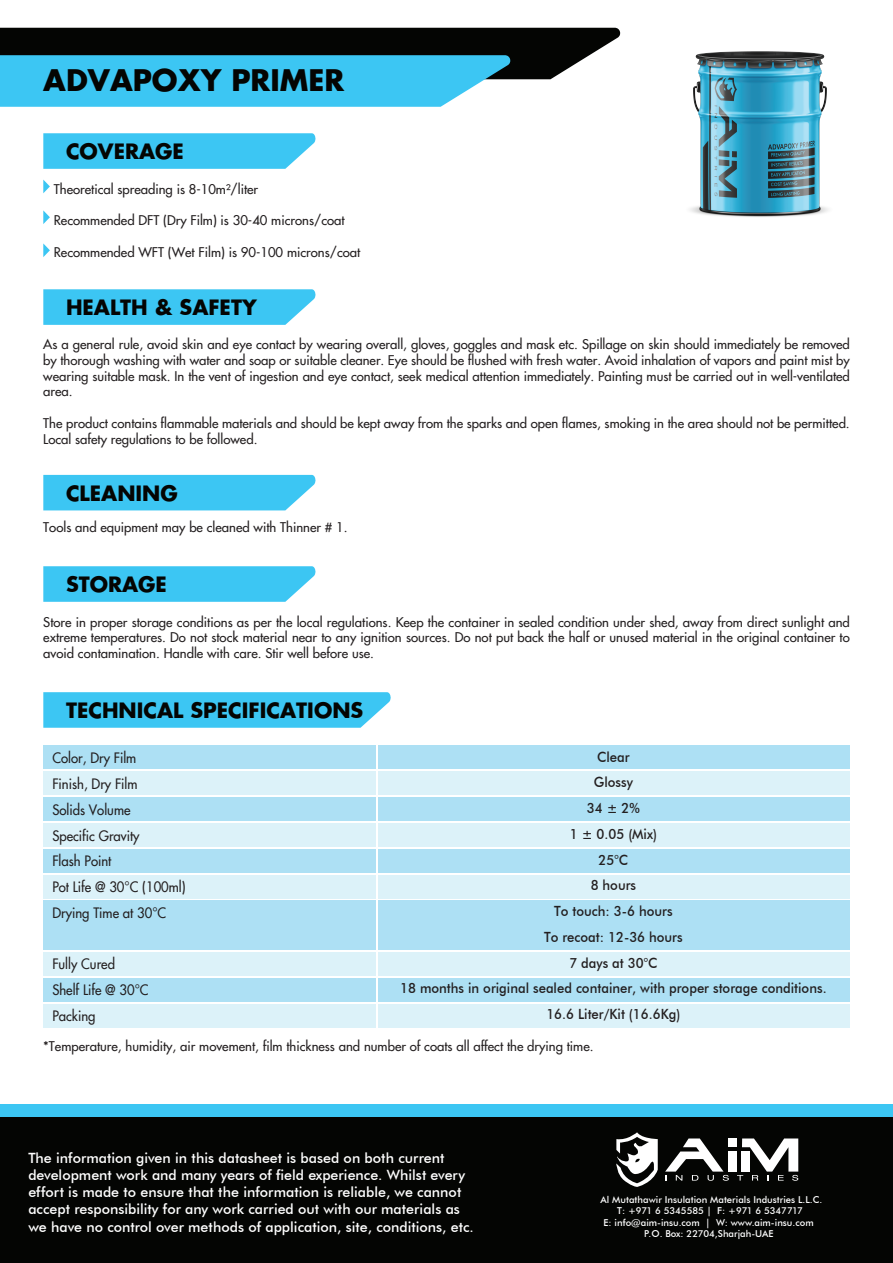
<style>
.page{position:relative;width:893px;height:1263px;background:#fff}
.page>*{position:absolute;margin:0;border:0;box-sizing:border-box;transform-origin:0 0}
.t1{font:700 29.1px "Futura";color:#040503}
.t2{font:700 20.7px "Futura";color:#040503}
.t3{font:500 14.25px/17.1px "Futura BT";color:#fff}
.t4{font:500 14.1px/25.8px "Futura BT";color:#231f20;text-align:center;scale:.93 1}
.t5{font:500 14.1px/25.8px "Futura";color:#231f20;scale:.93 1}
.t6{font:500 13.2px/15.8px "Futura";color:#231f20;text-align:justify}
.t7{font:500 9.45px "Futura BT";color:#fff}
</style>
<div class="page">
<div style="left:43px;top:771px;width:807px;height:24px;background:#dcf2f9"></div>
<div style="left:43px;top:745px;width:807px;height:24px;background:#ade0f4"></div>
<div style="left:43px;top:797px;width:807px;height:23px;background:#ade0f4"></div>
<div style="left:43px;top:823px;width:807px;height:23px;background:#dcf2f9"></div>
<div style="left:43px;top:849px;width:807px;height:23px;background:#ade0f4"></div>
<div style="left:43px;top:875px;width:807px;height:23px;background:#dcf2f9"></div>
<div style="left:43px;top:901px;width:807px;height:49px;background:#ade0f4"></div>
<div style="left:43px;top:952px;width:807px;height:24px;background:#dcf2f9"></div>
<div style="left:43px;top:978px;width:807px;height:24px;background:#ade0f4"></div>
<div style="left:43px;top:1004px;width:807px;height:24px;background:#dcf2f9"></div>
<svg style="left:43px;top:133px;width:273px;height:36px;background:#47c9f3"></svg>
<div style="left:0;top:1104px;width:893px;height:145px;background:#3cc6f3"></div>
<div style="left:0;top:1117px;width:893px;height:146px;background:#040503"></div>
<div style="left:728px;top:1138px;width:9px;height:9px;background:#fff"></div>
<div style="left:728px;top:1151px;width:9px;height:20px;background:#fff"></div>
<svg style="left:665px;top:1138px;width:64px;height:43px"></svg>
<svg style="left:737px;top:1138px;width:61px;height:43px"></svg>
<svg style="left:616px;top:1132px;width:42px;height:55px"></svg>
<svg style="left:43px;top:289px;width:273px;height:36px;background:#47c9f3"></svg>
<div style="left:43px;top:475px;width:273px;height:35px;background:#3cc6f3"></div>
<svg style="left:43px;top:566px;width:273px;height:36px;background:#47c9f3"></svg>
<svg style="left:43px;top:692px;width:348px;height:36px;background:#45c8f3"></svg>
<hr style="left:376px;top:745px;width:2px;height:287px;background:#fff">
<svg style="left:0;top:28px;width:621px;height:79px;background:#3e859b"></svg>
<img style="left:690px;top:51px;width:138px;height:166px">
<svg style="left:43px;top:180px;width:7px;height:13px"></svg>
<svg style="left:43px;top:210px;width:7px;height:14px"></svg>
<svg style="left:43px;top:243px;width:7px;height:14px"></svg>
<h1 class="t1" style="left:43px;top:60px;width:302px">ADVAPOXY PRIMER</h1>
<h2 class="t2" style="left:66px;top:137px;width:119px">COVERAGE</h2>
<p class="t6" style="left:54px;top:181px;width:206px">Theoretical spreading is 8-10m²/liter</p>
<p class="t6" style="left:54px;top:212px;width:292px">Recommended DFT (Dry Film) is 30-40 microns/coat</p>
<p class="t6" style="left:54px;top:244px;width:308px">Recommended WFT (Wet Film) is 90-100 microns/coat</p>
<h2 class="t2" style="left:66px;top:293px;width:192px">HEALTH &amp; SAFETY</h2>
<p class="t6" style="left:43px;top:336px;width:808px">As a general rule, avoid skin and eye contact by wearing overall, gloves, goggles and mask etc. Spillage on skin should immediately be removed by thorough washing with water and soap or suitable cleaner. Eye should be flushed with fresh water. Avoid inhalation of vapors and paint mist by wearing suitable mask. In the vent of ingestion and eye contact, seek medical attention immediately. Painting must be carried out in well-ventilated area.</p>
<p class="t6" style="left:43px;top:415px;width:808px">The product contains flammable materials and should be kept away from the sparks and open flames, smoking in the area should not be permitted.<br>Local safety regulations to be followed.</p>
<h2 class="t2" style="left:66px;top:479px;width:113px">CLEANING</h2>
<p class="t6" style="left:43px;top:520px;width:306px">Tools and equipment may be cleaned with Thinner # 1.</p>
<h2 class="t2" style="left:66px;top:570px;width:102px">STORAGE</h2>
<p class="t6" style="left:43px;top:614px;width:808px">Store in proper storage conditions as per the local regulations. Keep the container in sealed condition under shed, away from direct sunlight and extreme temperatures. Do not stock material near to any ignition sources. Do not put back the half or unused material in the original container to avoid contamination. Handle with care. Stir well before use.</p>
<h2 class="t2" style="left:66px;top:696px;width:299px">TECHNICAL SPECIFICATIONS</h2>
<p class="t5" style="left:52px;top:745px;width:145px">Color, Dry Film<br>Finish, Dry Film<br>Solids Volume<br>Specific Gravity<br>Flash Point<br>Pot Life @ 30°C (100ml)<br>Drying Time at 30°C</p>
<p class="t5" style="left:52px;top:951px;width:105px">Fully Cured<br>Shelf Life @ 30°C<br>Packing</p>
<p class="t4" style="left:400px;top:744px;width:460px">Clear<br>Glossy<br>34 ± 2%<br>1 ± 0.05 (Mix)<br>25°C<br>8 hours<br>To touch: 3-6 hours<br>To recoat: 12-36 hours<br>7 days at 30°C<br>18 months in original sealed container, with proper storage conditions.<br>16.6 Liter/Kit (16.6Kg)</p>
<p class="t6" style="left:43px;top:1038px;width:552px">*Temperature, humidity, air movement, film thickness and number of coats all affect the drying time.</p>
<p class="t3" style="left:28px;top:1149px;width:447px">The information given in this datasheet is based on both current development work and many years of field experience. Whilst every effort is made to ensure that the information is reliable, we cannot accept responsibility for any work carried out with our materials as we have no control over methods of application, site, conditions, etc.</p>
<p class="t7" style="left:601px;top:1194px;width:223px">Al Mutathawir Insulation Materials Industries L.L.C.</p>
<p class="t7" style="left:617px;top:1205px;width:187px">T: +971 6 5345585 | F: +971 6 5347717</p>
<p class="t7" style="left:603px;top:1217px;width:212px">E: info@aim-insu.com | W: www.aim-insu.com</p>
<p class="t7" style="left:644px;top:1228px;width:131px">P.O. Box: 22704,Sharjah-UAE</p>
</div>
